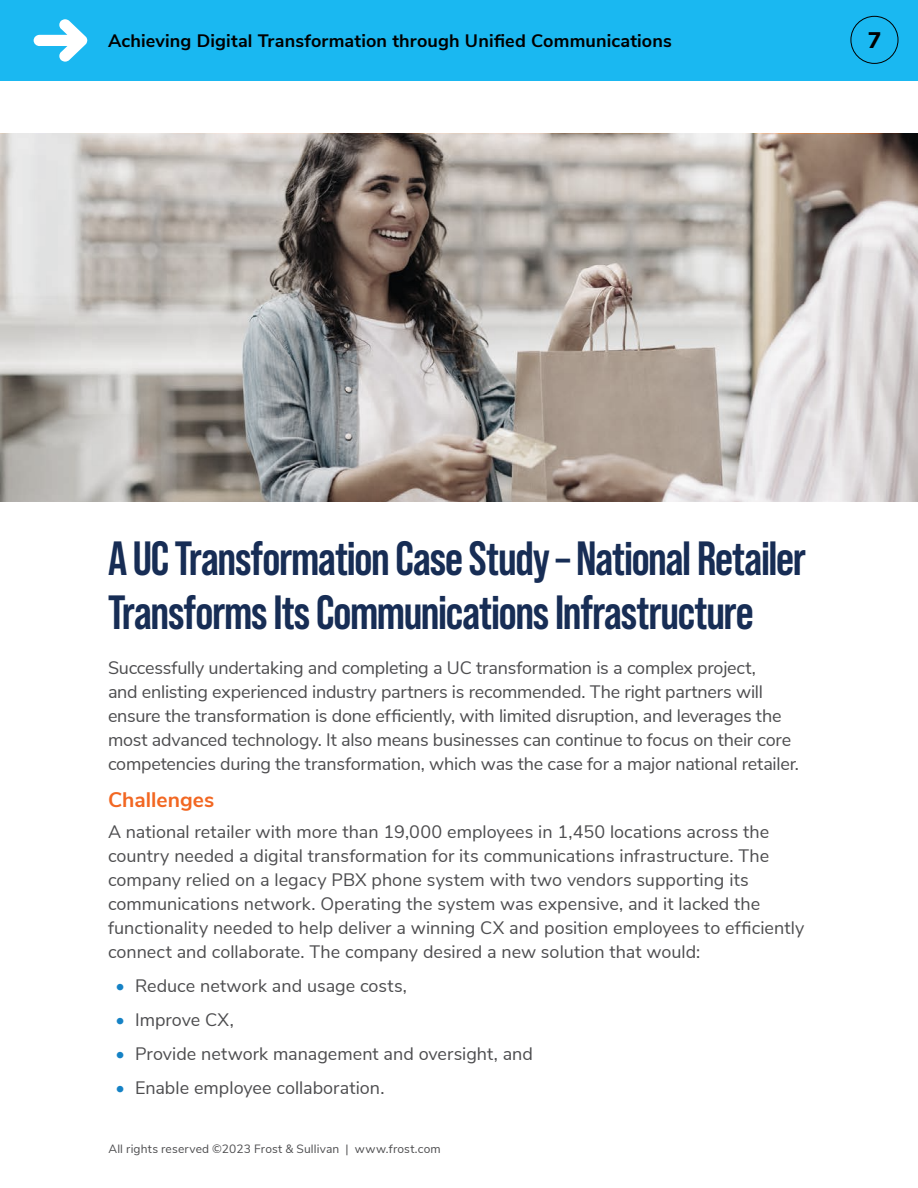
<style>
.page{position:relative;width:918px;height:1188px;background:#fff}
.page>*{position:absolute;margin:0;border:0;box-sizing:border-box;transform-origin:0 0}
._1st_Lvl_Header{font:700 48px/54px "Bebas Neue Pro";letter-spacing:-.025em;color:#172d55}
.t1{font:800 22.5px "Nunito Sans";color:#000}
._2nd_Lvl_Header{font:700 21px "Nunito Sans";color:#f26722}
.Body_Text{font:18px/24px "Nunito Sans";letter-spacing:-.005em;color:#4d4d4f}
.Bullet_List{font:18px "Nunito Sans";color:#4d4d4f}
.t2{font:700 18px "Nunito Sans";letter-spacing:.01em;color:#000}
.t3{font:12px "Nunito Sans";letter-spacing:.015em;color:#4d4d4f}
.s1{font-weight:700;color:#1582c5}
</style>
<div class="page">
<div style="left:0;top:0;width:918px;height:81px;background:#1ab8f1"></div>
<svg style="left:34px;top:19px;width:53px;height:43px"></svg>
<div style="left:850px;top:16px;width:48px;height:48px;border:1px solid #000;border-radius:50%"></div>
<svg style="left:0;top:134px;width:918px;height:367px;background:#b1aba6"></svg>
<p class="t2" style="left:108px;top:28px;width:565px">Achieving Digital Transformation through Unified Communications</p>
<p class="t1" style="left:868px;top:24px;width:15px">7</p>
<h1 class="_1st_Lvl_Header" style="left:108px;top:531px;width:699px">A UC Transformation Case Study – National Retailer<br>Transforms Its Communications Infrastructure</h1>
<p class="Body_Text" style="left:108px;top:654px;width:693px">Successfully undertaking and completing a UC transformation is a complex project,<br>and enlisting experienced industry partners is recommended. The right partners will ensure the transformation is done efficiently, with limited disruption, and leverages the most advanced technology. It also means businesses can continue to focus on their core competencies during the transformation, which was the case for a major national retailer.</p>
<h2 class="_2nd_Lvl_Header" style="left:108px;top:784px;width:108px">Challenges</h2>
<p class="Body_Text" style="left:108px;top:819px;width:698px">A national retailer with more than 19,000 employees in 1,450 locations across the country needed a digital transformation for its communications infrastructure. The company relied on a legacy PBX phone system with two vendors supporting its communications network. Operating the system was expensive, and it lacked the functionality needed to help deliver a winning CX and position employees to efficiently connect and collaborate. The company desired a new solution that would:</p>
<p class="Bullet_List" style="left:116px;top:972px;width:293px"><span class="s1">•</span> Reduce network and usage costs,</p>
<p class="Bullet_List" style="left:116px;top:1006px;width:120px"><span class="s1">•</span> Improve CX,</p>
<p class="Bullet_List" style="left:116px;top:1040px;width:419px"><span class="s1">•</span> Provide network management and oversight, and</p>
<p class="Bullet_List" style="left:116px;top:1074px;width:270px"><span class="s1">•</span> Enable employee collaboration.</p>
<p class="t3" style="left:108px;top:1140px;width:334px">All rights reserved ©2023 Frost &amp; Sullivan | www.frost.com</p>
</div>
